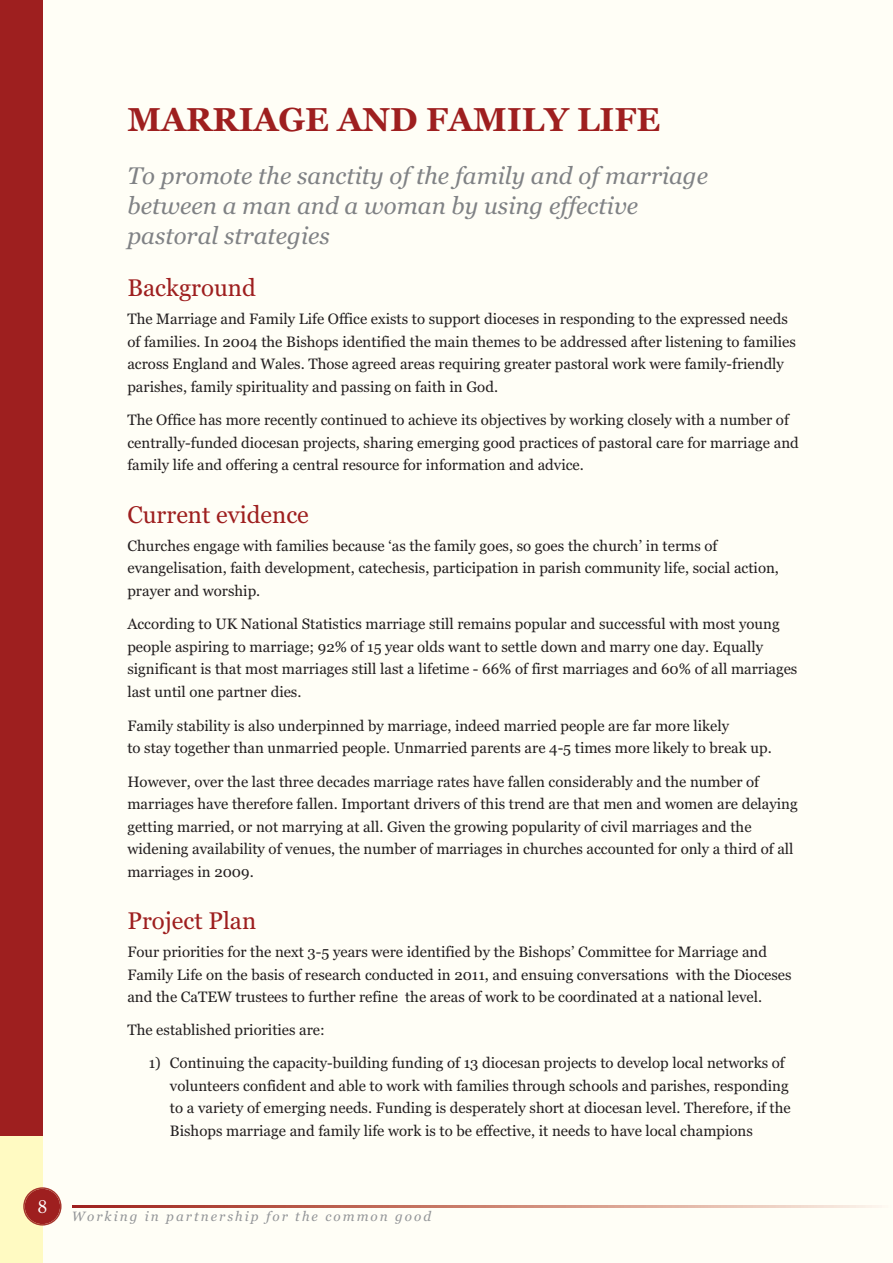
<style>
.page{position:relative;width:893px;height:1263px;background:#fff}
.page>*{position:absolute;margin:0;border:0;box-sizing:border-box;transform-origin:0 0}
.t1{font:700 33px "Georgia";color:#9e1f1f}
.t2{font:italic 24px/30px "Georgia";color:#808285}
.t3{font:24px "Georgia";color:#9e1f1f}
.t4{font:18px "Century Old Style";color:#fff}
.t5{font:15px/22.5px "Georgia";color:#231f20}
.t6{font:italic 13.5px "Georgia";letter-spacing:.15em;color:#939598}
</style>
<div class="page">
<div style="left:0;top:0;width:892px;height:1263px;background:#fffef6"></div>
<div style="left:0;top:0;width:42px;height:1263px;background:#fffac2"></div>
<div style="left:0;top:0;width:42px;height:1135px;background:#9e1f1f"></div>
<svg style="left:23px;top:1187px;width:39px;height:39px"></svg>
<img style="left:72px;top:1206px;width:800px;height:1px">
<p class="t4" style="left:38px;top:1199px;width:10px">8</p>
<h1 class="t1" style="left:127px;top:106px;width:534px">MARRIAGE AND FAMILY LIFE</h1>
<h2 class="t2" style="left:127px;top:162px;width:582px">To promote the sanctity of the family and of marriage between a man and a woman by using effective pastoral strategies</h2>
<h2 class="t3" style="left:127px;top:278px;width:130px">Background</h2>
<p class="t5" style="left:127px;top:309px;width:670px">The Marriage and Family Life Office exists to support dioceses in responding to the expressed needs of families. In 2004 the Bishops identified the main themes to be addressed after listening to families across England and Wales. Those agreed areas requiring greater pastoral work were family-friendly parishes, family spirituality and passing on faith in God.</p>
<p class="t5" style="left:127px;top:410px;width:673px">The Office has more recently continued to achieve its objectives by working closely with a number of centrally-funded diocesan projects, sharing emerging good practices of pastoral care for marriage and family life and offering a central resource for information and advice.</p>
<h2 class="t3" style="left:127px;top:505px;width:183px">Current evidence</h2>
<p class="t5" style="left:127px;top:535px;width:653px">Churches engage with families because ‘as the family goes, so goes the church’ in terms of evangelisation, faith development, catechesis, participation in parish community life, social action, prayer and worship.</p>
<p class="t5" style="left:127px;top:614px;width:671px">According to UK National Statistics marriage still remains popular and successful with most young people aspiring to marriage; 92% of 15 year olds want to settle down and marry one day. Equally significant is that most marriages still last a lifetime - 66% of first marriages and 60% of all marriages last until one partner dies.</p>
<p class="t5" style="left:127px;top:715px;width:645px">Family stability is also underpinned by marriage, indeed married people are far more likely<br>to stay together than unmarried people. Unmarried parents are 4-5 times more likely to break up.</p>
<p class="t5" style="left:127px;top:772px;width:671px">However, over the last three decades marriage rates have fallen considerably and the number of marriages have therefore fallen. Important drivers of this trend are that men and women are delaying getting married, or not marrying at all. Given the growing popularity of civil marriages and the widening availability of venues, the number of marriages in churches accounted for only a third of all marriages in 2009.</p>
<h2 class="t3" style="left:127px;top:911px;width:130px">Project Plan</h2>
<p class="t5" style="left:127px;top:942px;width:665px">Four priorities for the next 3-5 years were identified by the Bishops’ Committee for Marriage and<br>Family Life on the basis of research conducted in 2011, and ensuing conversations with the Dioceses and the CaTEW trustees to further refine the areas of work to be coordinated at a national level.</p>
<p class="t5" style="left:127px;top:1020px;width:199px">The established priorities are:</p>
<p class="t5" style="left:170px;top:1053px;width:622px;text-indent:-21px">1) Continuing the capacity-building funding of 13 diocesan projects to develop local networks of volunteers confident and able to work with families through schools and parishes, responding to a variety of emerging needs. Funding is desperately short at diocesan level. Therefore, if the Bishops marriage and family life work is to be effective, it needs to have local champions</p>
<p class="t6" style="left:72px;top:1211px;width:361px">Working in partnership for the common good</p>
</div>
